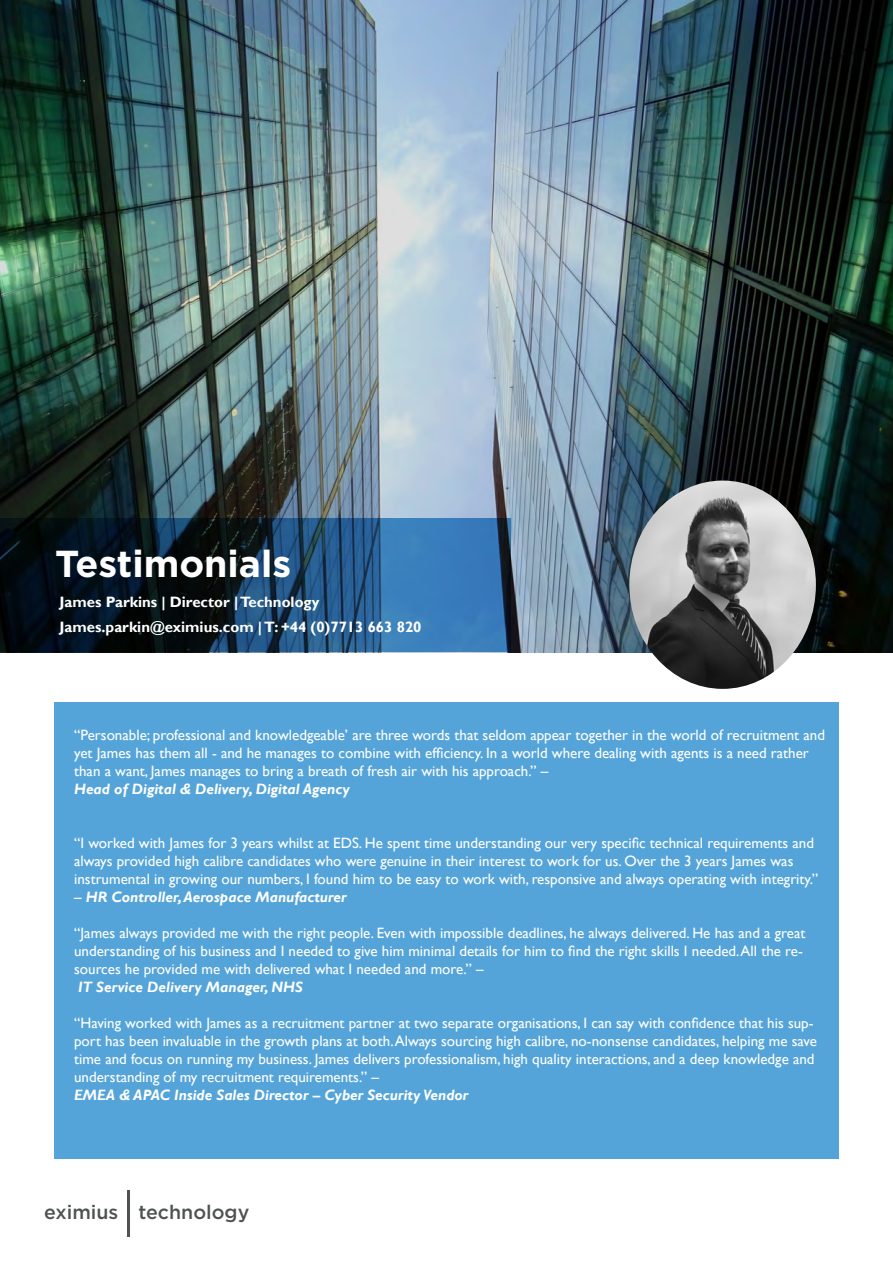
<style>
.page{position:relative;width:893px;height:1263px;background:#fff}
.page>*{position:absolute;margin:0;border:0;box-sizing:border-box;transform-origin:0 0}
.t1{font:700 37.5px "Gotham";color:#fff}
.t2{font:500 19.5px "Gotham";color:#4f5253}
.t3{font:15px/18px "Gill Sans";color:#fff}
.t4{font:italic 700 15px "Gill Sans";color:#fff}
.t5{font:700 15px "Gill Sans";color:#fff}
.s1{font-weight:400;font-style:normal}
</style>
<div class="page">
<div style="left:54px;top:702px;width:785px;height:457px;background:#54a4da"></div>
<hr style="left:127px;top:1190px;width:3px;height:46px;background:#4f5253">
<img style="left:0;top:0;width:893px;height:653px">
<img style="left:629px;top:481px;width:187px;height:208px">
<svg style="left:0;top:519px;width:511px;height:133px;background:#193b59"></svg>
<p class="t1" style="left:55px;top:542px;width:238px">Testimonials</p>
<p class="t5" style="left:60px;top:593px;width:261px">James Parkins | Director | Technology</p>
<p class="t5" style="left:60px;top:618px;width:364px">James.parkin@eximius.com | T: +44 (0)7713 663 820</p>
<p class="t3" style="left:74px;top:726px;width:752px">“Personable; professional and knowledgeable’ are three words that seldom appear together in the world of recruitment and yet James has them all - and he manages to combine with efficiency. In a world where dealing with agents is a need rather than a want, James manages to bring a breath of fresh air with his approach.” –</p>
<p class="t4" style="left:74px;top:780px;width:277px">Head of Digital &amp; Delivery, Digital Agency</p>
<p class="t3" style="left:74px;top:834px;width:745px">“I worked with James for 3 years whilst at EDS. He spent time understanding our very specific technical requirements and always provided high calibre candidates who were genuine in their interest to work for us. Over the 3 years James was instrumental in growing our numbers, I found him to be easy to work with, responsive and always operating with integrity.”</p>
<p class="t4" style="left:74px;top:888px;width:274px"><span class="s1">–</span> HR Controller, Aerospace Manufacturer</p>
<p class="t3" style="left:74px;top:924px;width:733px">“James always provided me with the right people. Even with impossible deadlines, he always delivered. He has and a great</p>
<p class="t3" style="left:74px;top:942px;width:730px">understanding of his business and I needed to give him minimal details for him to find the right skills I needed. All the re&shy;sources he provided me with delivered what I needed and more.” –</p>
<p class="t4" style="left:78px;top:978px;width:226px">IT Service Delivery Manager, NHS</p>
<p class="t3" style="left:74px;top:1014px;width:744px">“Having worked with James as a recruitment partner at two separate organisations, I can say with confidence that his sup&shy;port has been invaluable in the growth plans at both. Always sourcing high calibre, no-nonsense candidates, helping me save time and focus on running my business. James delivers professionalism, high quality interactions, and a deep knowledge and understanding of my recruitment requirements.” –</p>
<p class="t4" style="left:74px;top:1086px;width:396px">EMEA &amp; APAC Inside Sales Director – Cyber Security Vendor</p>
<p class="t2" style="left:44px;top:1199px;width:207px">eximius technology</p>
</div>
